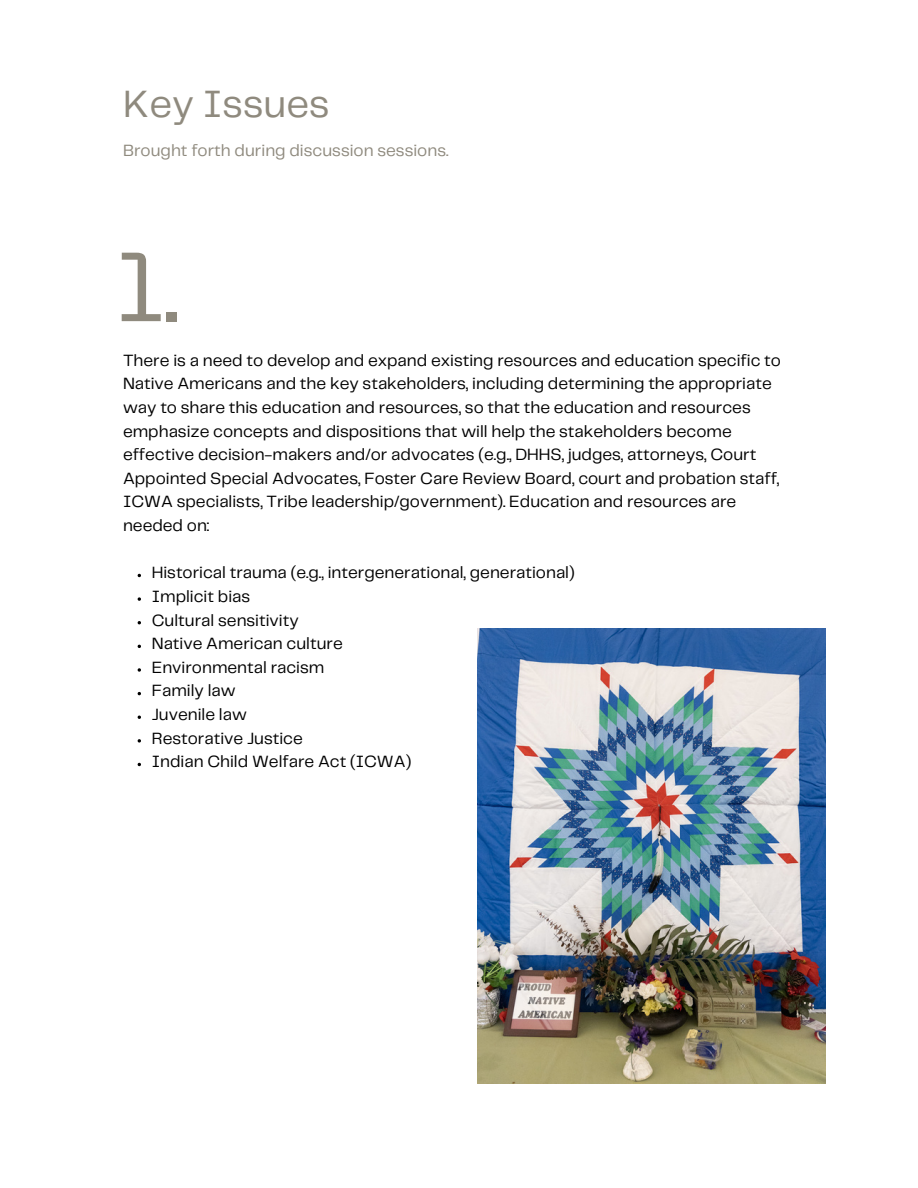
<style>
.page{position:relative;width:918px;height:1188px;background:#fff}
.page>*{position:absolute;margin:0;border:0;box-sizing:border-box;transform-origin:0 0}
.t1{font:102.9px "Telegraf";color:#8f8a7e}
.t2{font:39.45px "Telegraf";color:#8f8a7e}
.t3{font:16.95px/23.7px "Telegraf";color:#000}
.t4{font:16.95px "Telegraf";color:#8f8a7e}
</style>
<div class="page">
<img style="left:477px;top:628px;width:349px;height:456px">
<svg style="left:138px;top:597px;width:3px;height:4px"></svg>
<svg style="left:138px;top:668px;width:3px;height:4px"></svg>
<svg style="left:138px;top:739px;width:3px;height:4px"></svg>
<h2 class="t2" style="left:123px;top:87px;width:208px">Key Issues</h2>
<p class="t4" style="left:123px;top:143px;width:327px">Brought forth during discussion sessions.</p>
<h1 class="t1" style="left:115px;top:243px;width:65px">1.</h1>
<p class="t3" style="left:123px;top:349px;width:660px">There is a need to develop and expand existing resources and education specific to Native Americans and the key stakeholders, including determining the appropriate way to share this education and resources, so that the education and resources emphasize concepts and dispositions that will help the stakeholders become effective decision-makers and/or advocates (e.g., DHHS, judges, attorneys, Court Appointed Special Advocates, Foster Care Review Board, court and probation staff, ICWA specialists, Tribe leadership/government). Education and resources are needed on:</p>
<p class="t3" style="left:152px;top:562px;width:424px">Historical trauma (e.g., intergenerational, generational)<br>Implicit bias<br>Cultural sensitivity<br>Native American culture<br>Environmental racism<br>Family law<br>Juvenile law<br>Restorative Justice<br>Indian Child Welfare Act (ICWA)</p>
</div>
